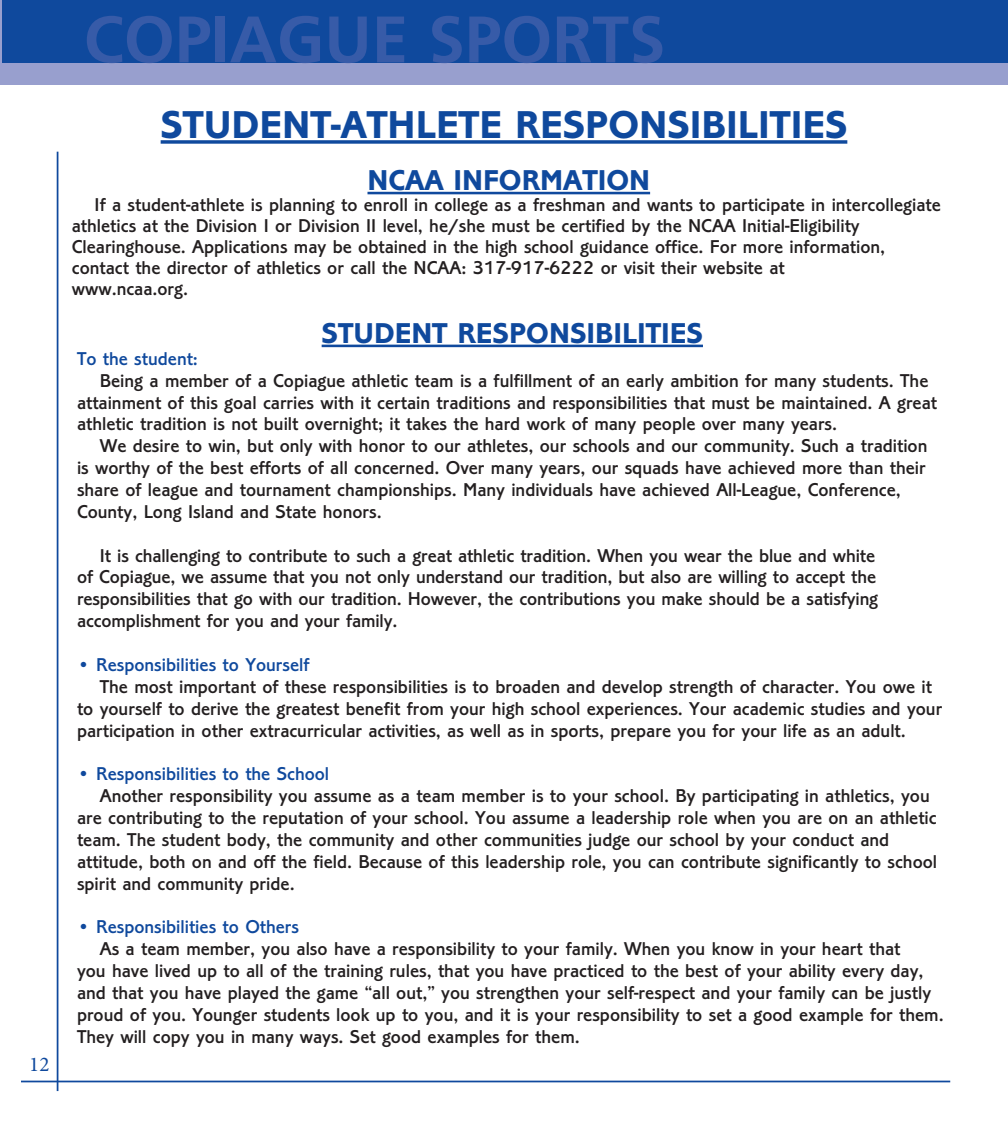
<style>
.page{position:relative;width:1008px;height:1134px;background:#fff}
.page>*{position:absolute;margin:0;border:0;box-sizing:border-box;transform-origin:0 0}
.t1{font:700 65.62px "Frutiger";color:#375ba8}
.t2{font:700 40.25px "Corinthian T";color:#0f499d}
.t3{font:700 29.75px "Corinthian T";color:#0f499d}
.t4{font:21px "Minion Pro";color:#0f499d}
.t5{font:500 19.25px/21.9px "Corinthian T";color:#231f20}
.t6{font:500 19.25px "Corinthian T";color:#0f499d}
</style>
<div class="page">
<hr style="left:57px;top:152px;width:1px;height:939px;background:#0f499d">
<hr style="left:21px;top:1081px;width:929px;height:1px;background:#0f499d">
<hr style="left:368px;top:192px;width:282px;height:2px;background:#0f499d">
<hr style="left:322px;top:345px;width:381px;height:2px;background:#0f499d">
<svg style="left:161px;top:140px;width:686px;height:4px;background:#2e61a9"></svg>
<div style="left:0;top:0;width:1008px;height:85px;background:#989fce"></div>
<div style="left:3px;top:0;width:1005px;height:63px;background:#0f499d"></div>
<p class="t4" style="left:29px;top:1050px;width:22px">12</p>
<h1 class="t1" style="left:84px;top:1px;width:583px">COPIAGUE SPORTS</h1>
<h2 class="t2" style="left:161px;top:102px;width:688px">STUDENT-ATHLETE RESPONSIBILITIES</h2>
<h3 class="t3" style="left:368px;top:163px;width:284px">NCAA INFORMATION</h3>
<p class="t5" style="left:72px;top:194px;width:871px;line-height:21px;text-indent:23px">If a student-athlete is planning to enroll in college as a freshman and wants to participate in intercollegiate athletics at the Division I or Division II level, he/she must be certified by the NCAA Initial-Eligibility Clearinghouse. Applications may be obtained in the high school guidance office. For more information, contact the director of athletics or call the NCAA: 317-917-6222 or visit their website at<br>www.ncaa.org.</p>
<h3 class="t3" style="left:322px;top:316px;width:383px">STUDENT RESPONSIBILITIES</h3>
<p class="t6" style="left:77px;top:347px;width:122px">To the student:</p>
<p class="t5" style="left:77px;top:369px;width:862px;text-indent:23px">Being a member of a Copiague athletic team is a fulfillment of an early ambition for many students. The attainment of this goal carries with it certain traditions and responsibilities that must be maintained. A great athletic tradition is not built overnight; it takes the hard work of many people over many years.</p>
<p class="t5" style="left:77px;top:435px;width:852px;text-indent:23px">We desire to win, but only with honor to our athletes, our schools and our community. Such a tradition is worthy of the best efforts of all concerned. Over many years, our squads have achieved more than their share of league and tournament championships. Many individuals have achieved All-League, Conference, County, Long Island and State honors.</p>
<p class="t5" style="left:77px;top:544px;width:803px;text-indent:23px">It is challenging to contribute to such a great athletic tradition. When you wear the blue and white of Copiague, we assume that you not only understand our tradition, but also are willing to accept the responsibilities that go with our tradition. However, the contributions you make should be a satisfying accomplishment for you and your family.</p>
<p class="t6" style="left:77px;top:654px;width:234px">• Responsibilities to Yourself</p>
<p class="t5" style="left:77px;top:676px;width:867px;text-indent:23px">The most important of these responsibilities is to broaden and develop strength of character. You owe it to yourself to derive the greatest benefit from your high school experiences. Your academic studies and your participation in other extracurricular activities, as well as in sports, prepare you for your life as an adult.</p>
<p class="t6" style="left:77px;top:763px;width:254px">• Responsibilities to the School</p>
<p class="t5" style="left:77px;top:785px;width:862px;text-indent:23px">Another responsibility you assume as a team member is to your school. By participating in athletics, you are contributing to the reputation of your school. You assume a leadership role when you are on an athletic team. The student body, the community and other communities judge our school by your conduct and attitude, both on and off the field. Because of this leadership role, you can contribute significantly to school spirit and community pride.</p>
<p class="t6" style="left:77px;top:916px;width:224px">• Responsibilities to Others</p>
<p class="t5" style="left:77px;top:938px;width:866px;text-indent:23px">As a team member, you also have a responsibility to your family. When you know in your heart that<br>you have lived up to all of the training rules, that you have practiced to the best of your ability every day, and that you have played the game “all out,” you strengthen your self-respect and your family can be justly proud of you. Younger students look up to you, and it is your responsibility to set a good example for them.<br>They will copy you in many ways. Set good examples for them.</p>
</div>
